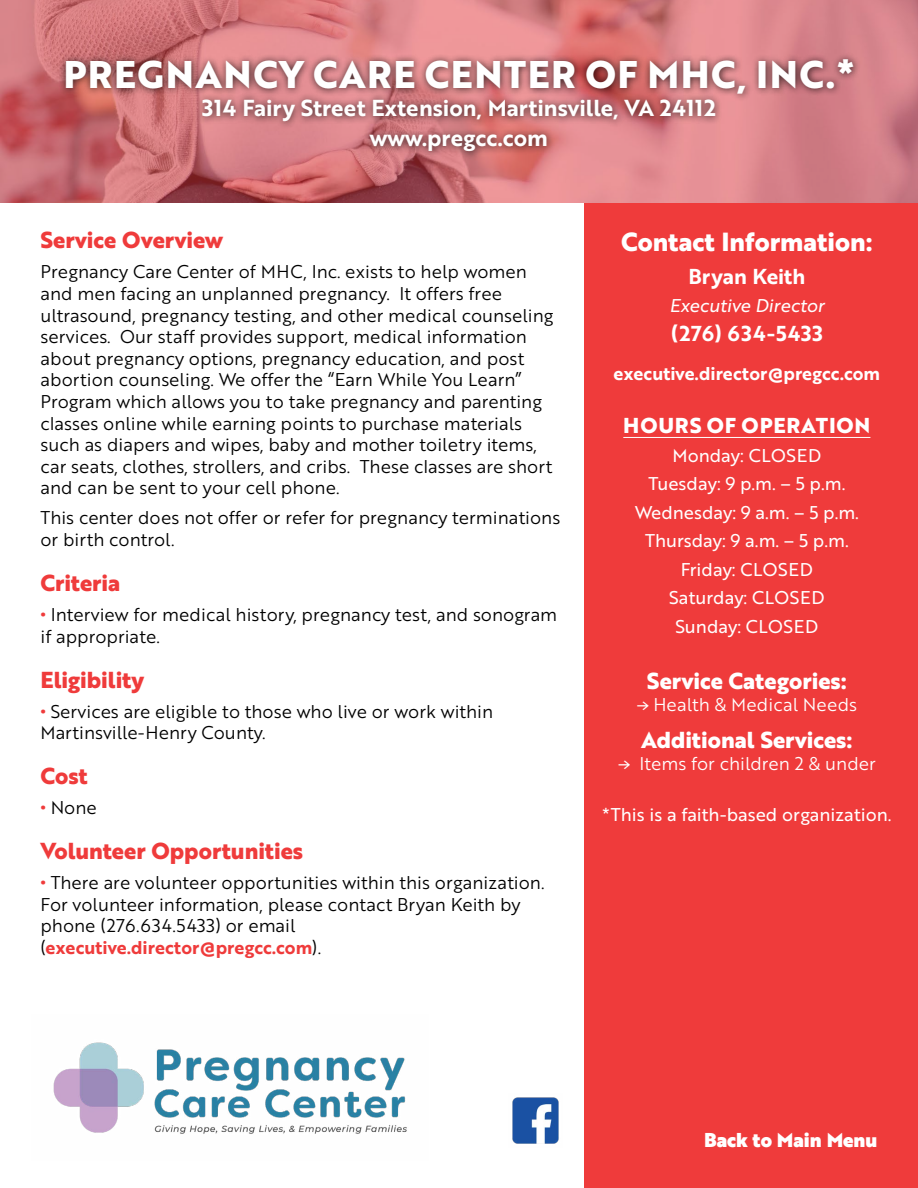
<style>
.page{position:relative;width:918px;height:1188px;background:#fff}
.page>*{position:absolute;margin:0;border:0;box-sizing:border-box;transform-origin:0 0}
.t1{font:700 37.5px "Brother 1816 Extra";letter-spacing:.04em;color:#fff}
.t2{font:700 25.5px "Brother 1816 Extra";color:#fff}
.t3{font:700 22.5px "Brother 1816 Extra";color:#ef3b3b}
.t4{font:22.5px/30px "Brother 1816 Bold";color:#fff;text-align:center}
.t5{font:700 22.5px "Brother 1816 Extra";color:#fff}
.t6{font:700 21px "Brother 1816 Extra";letter-spacing:.04em;color:#fff}
.t7{font:21px "Brother 1816 Bold";letter-spacing:.04em;color:#fff}
.t8{font:21px "Brother 1816 Bold";color:#fff}
.t9{font:19.5px "Brother 1816 Black";color:#fff}
.t10{font:18px/21.6px "Brother 1816 Book";color:#000}
.t11{font:18px/28.5px "Brother 1816 Regular";color:#fff;text-align:center}
.t12{font:18px "Brother 1816 Book";color:#fff}
.t13{font:18px "Brother 1816 Bold";color:#ef3b3b}
.t14{font:18px "Brother 1816 Bold";color:#fff}
.t15{font:18px "Brother 1816 Regular Italic";color:#fff}
.s1{font-family:"Brother 1816 Bold";color:#ef3b3b}
.s2{font-family:"Brother 1816 Book";color:#000}
.s3{font-family:"Verlag"}
</style>
<div class="page">
<img style="left:512px;top:1097px;width:47px;height:47px">
<img style="left:53px;top:1042px;width:354px;height:92px">
<div style="left:584px;top:176px;width:334px;height:1012px;background:#ef3b3b"></div>
<hr style="left:623px;top:437px;width:247px;height:1px;background:#fff">
<svg style="left:0;top:0;width:918px;height:202px;background:#d37a7f"></svg>
<div style="left:58px;top:52px;width:803px;height:50px;background:#000;opacity:.75"></div>
<div style="left:195px;top:92px;width:528px;height:68px;background:#000;opacity:.75"></div>
<h1 class="t1" style="left:63px;top:45px;width:793px">PREGNANCY CARE CENTER OF MHC, INC.*</h1>
<p class="t4" style="left:202px;top:93px;width:515px">314 Fairy Street Extension, Martinsville, VA 24112 www.pregcc.com</p>
<p class="t3" style="left:40px;top:223px;width:184px">Service Overview</p>
<p class="t10" style="left:40px;top:260px;width:515px">Pregnancy Care Center of MHC, Inc. exists to help women and men facing an unplanned pregnancy. It offers free ultrasound, pregnancy testing, and other medical counseling services. Our staff provides support, medical information about pregnancy options, pregnancy education, and post abortion counseling. We offer the “Earn While You Learn” Program which allows you to take pregnancy and parenting classes online while earning points to purchase materials such as diapers and wipes, baby and mother toiletry items, car seats, clothes, strollers, and cribs. These classes are short and can be sent to your cell phone.</p>
<p class="t10" style="left:40px;top:506px;width:521px">This center does not offer or refer for pregnancy terminations or birth control.</p>
<p class="t3" style="left:40px;top:566px;width:81px">Criteria</p>
<p class="t10" style="left:40px;top:603px;width:518px"><span class="s1">•</span> Interview for medical history, pregnancy test, and sonogram if appropriate.</p>
<p class="t3" style="left:40px;top:662px;width:105px">Eligibility</p>
<p class="t10" style="left:40px;top:700px;width:454px"><span class="s1">•</span> Services are eligible to those who live or work within<br>Martinsville-Henry County.</p>
<p class="t3" style="left:40px;top:759px;width:49px">Cost</p>
<p class="t10" style="left:40px;top:796px;width:58px"><span class="s1">•</span> None</p>
<p class="t3" style="left:40px;top:834px;width:264px">Volunteer Opportunities</p>
<p class="t10" style="left:40px;top:871px;width:505px"><span class="s1">•</span> There are volunteer opportunities within this organization.<br>For volunteer information, please contact Bryan Keith by phone (276.634.5433) or email</p>
<p class="t13" style="left:40px;top:934px;width:282px"><span class="s2">(</span>executive.director@pregcc.com<span class="s2">).</span></p>
<h2 class="t2" style="left:621px;top:222px;width:253px">Contact Information:</h2>
<p class="t8" style="left:688px;top:260px;width:118px">Bryan Keith</p>
<p class="t15" style="left:669px;top:292px;width:156px">Executive Director</p>
<p class="t7" style="left:671px;top:318px;width:154px">(276) 634-5433</p>
<p class="t14" style="left:614px;top:360px;width:268px">executive.director@pregcc.com</p>
<p class="t6" style="left:623px;top:409px;width:249px">HOURS OF OPERATION</p>
<p class="t11" style="left:635px;top:440px;width:226px">Monday: CLOSED<br>Tuesday: 9 p.m. – 5 p.m.<br>Wednesday: 9 a.m. – 5 p.m.<br>Thursday: 9 a.m. – 5 p.m.<br>Friday: CLOSED<br>Saturday: CLOSED<br>Sunday: CLOSED</p>
<p class="t5" style="left:647px;top:664px;width:201px">Service Categories:</p>
<p class="t12" style="left:637px;top:691px;width:222px"><span class="s3">→</span> Health &amp; Medical Needs</p>
<p class="t5" style="left:641px;top:723px;width:213px">Additional Services:</p>
<p class="t12" style="left:618px;top:750px;width:259px"><span class="s3">→</span> Items for children 2 &amp; under</p>
<p class="t11" style="left:602px;top:799px;width:291px">*This is a faith-based organization.</p>
<p class="t9" style="left:704px;top:1125px;width:175px">Back to Main Menu</p>
</div>
